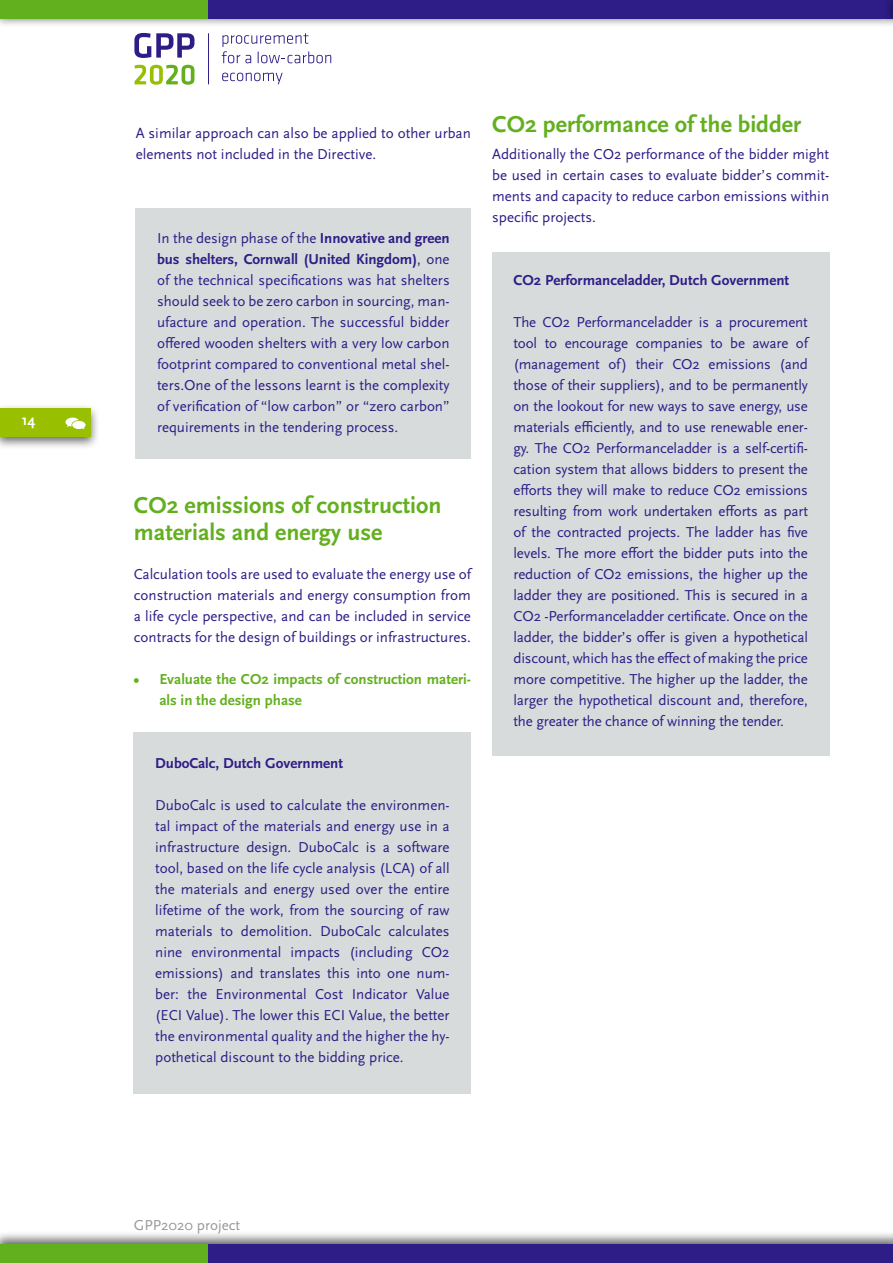
<style>
.page{position:relative;width:893px;height:1263px;background:#fff}
.page>*{position:absolute;margin:0;border:0;box-sizing:border-box;transform-origin:0 0}
.t1{font:700 24px/27px "Scala Sans Pro";color:#63b01f}
.t2{font:15px/21px "Scala Sans Pro";color:#2e1d86;text-align:justify}
.t3{font:700 15px/21px "Scala Sans Pro";color:#63b01f}
.t4{font:700 15px "Scala Sans Pro";color:#2e1d86}
.t5{font:15px "Scala Sans Pro";color:#98989c}
.t6{font:700 15px "Scala Sans Pro";color:#fff}
.s1{font-weight:700}
</style>
<div class="page">
<div style="left:0;top:0;width:893px;height:28px;background:#000;opacity:.6"></div>
<div style="left:208px;top:0;width:685px;height:19px;background:#2e1d86"></div>
<div style="left:0;top:0;width:208px;height:19px;background:#63b01f"></div>
<div style="left:0;top:1231px;width:893px;height:32px;background:#000;opacity:.6"></div>
<div style="left:208px;top:1244px;width:685px;height:19px;background:#2e1d86"></div>
<div style="left:0;top:1244px;width:208px;height:19px;background:#63b01f"></div>
<svg style="left:134px;top:33px;width:60px;height:25px"></svg>
<svg style="left:134px;top:65px;width:60px;height:20px"></svg>
<hr style="left:208px;top:33px;width:1px;height:51px;background:#2e1d86">
<svg style="left:222px;top:33px;width:109px;height:30px"></svg>
<svg style="left:222px;top:73px;width:61px;height:11px"></svg>
<div style="left:884px;top:0;width:9px;height:28px;background:#000;opacity:.6"></div>
<svg style="left:892px;top:0;width:1px;height:19px"></svg>
<div style="left:0;top:403px;width:100px;height:47px;background:#000;opacity:.6"></div>
<div style="left:0;top:408px;width:91px;height:28px;background:#98c000"></div>
<svg style="left:65px;top:418px;width:21px;height:11px"></svg>
<div style="left:136px;top:208px;width:335px;height:251px;background:#d8dbdc"></div>
<div style="left:134px;top:732px;width:337px;height:362px;background:#d8dbdc"></div>
<div style="left:492px;top:252px;width:337px;height:504px;background:#d8dbdc"></div>
<p class="t6" style="left:22px;top:411px;width:15px">14</p>
<p class="t2" style="left:136px;top:123px;width:337px">A similar approach can also be applied to other urban elements not included in the Directive.</p>
<p class="t2" style="left:157px;top:228px;width:294px">In the design phase of the <span class="s1">Innovative and green bus shelters, Cornwall (United Kingdom)</span>, one of the technical specifications was hat shelters should seek to be zero carbon in sourcing, man&shy;ufacture and operation. The successful bidder offered wooden shelters with a very low carbon footprint compared to conventional metal shel&shy;ters.One of the lessons learnt is the complexity of verification of “low carbon” or “zero carbon” requirements in the tendering process.</p>
<h1 class="t1" style="left:134px;top:491px;width:309px">CO2 emissions of construction materials and energy use</h1>
<p class="t2" style="left:134px;top:564px;width:338px">Calculation tools are used to evaluate the energy use of construction materials and energy consumption from a life cycle perspective, and can be included in service contracts for the design of buildings or infrastructures.</p>
<p class="t3" style="left:159px;top:669px;width:313px;text-indent:-26px">• Evaluate the CO2 impacts of construction materi&shy;als in the design phase</p>
<p class="t4" style="left:155px;top:754px;width:189px">DuboCalc, Dutch Government</p>
<p class="t2" style="left:155px;top:795px;width:296px">DuboCalc is used to calculate the environmen&shy;tal impact of the materials and energy use in a infrastructure design. DuboCalc is a software tool, based on the life cycle analysis (LCA) of all the materials and energy used over the entire lifetime of the work, from the sourcing of raw materials to demolition. DuboCalc calculates nine environmental impacts (including CO2 emissions) and translates this into one num&shy;ber: the Environmental Cost Indicator Value (ECI Value). The lower this ECI Value, the better the environmental quality and the higher the hy&shy;pothetical discount to the bidding price.</p>
<h1 class="t1" style="left:492px;top:111px;width:310px">CO2 performance of the bidder</h1>
<p class="t2" style="left:492px;top:144px;width:338px">Additionally the CO2 performance of the bidder might be used in certain cases to evaluate bidder’s commit&shy;ments and capacity to reduce carbon emissions within specific projects.</p>
<p class="t4" style="left:513px;top:271px;width:277px">CO2 Performanceladder, Dutch Government</p>
<p class="t2" style="left:513px;top:312px;width:296px">The CO2 Performanceladder is a procurement tool to encourage companies to be aware of (management of) their CO2 emissions (and those of their suppliers), and to be permanently on the lookout for new ways to save energy, use materials efficiently, and to use renewable ener&shy;gy. The CO2 Performanceladder is a self-certifi&shy;cation system that allows bidders to present the efforts they will make to reduce CO2 emissions resulting from work undertaken efforts as part of the contracted projects. The ladder has five levels. The more effort the bidder puts into the reduction of CO2 emissions, the higher up the ladder they are positioned. This is secured in a CO2 -Performanceladder certificate. Once on the ladder, the bidder’s offer is given a hypothetical discount, which has the effect of making the price more competitive. The higher up the ladder, the larger the hypothetical discount and, therefore, the greater the chance of winning the tender.</p>
<p class="t5" style="left:134px;top:1216px;width:108px">GPP2020 project</p>
</div>
